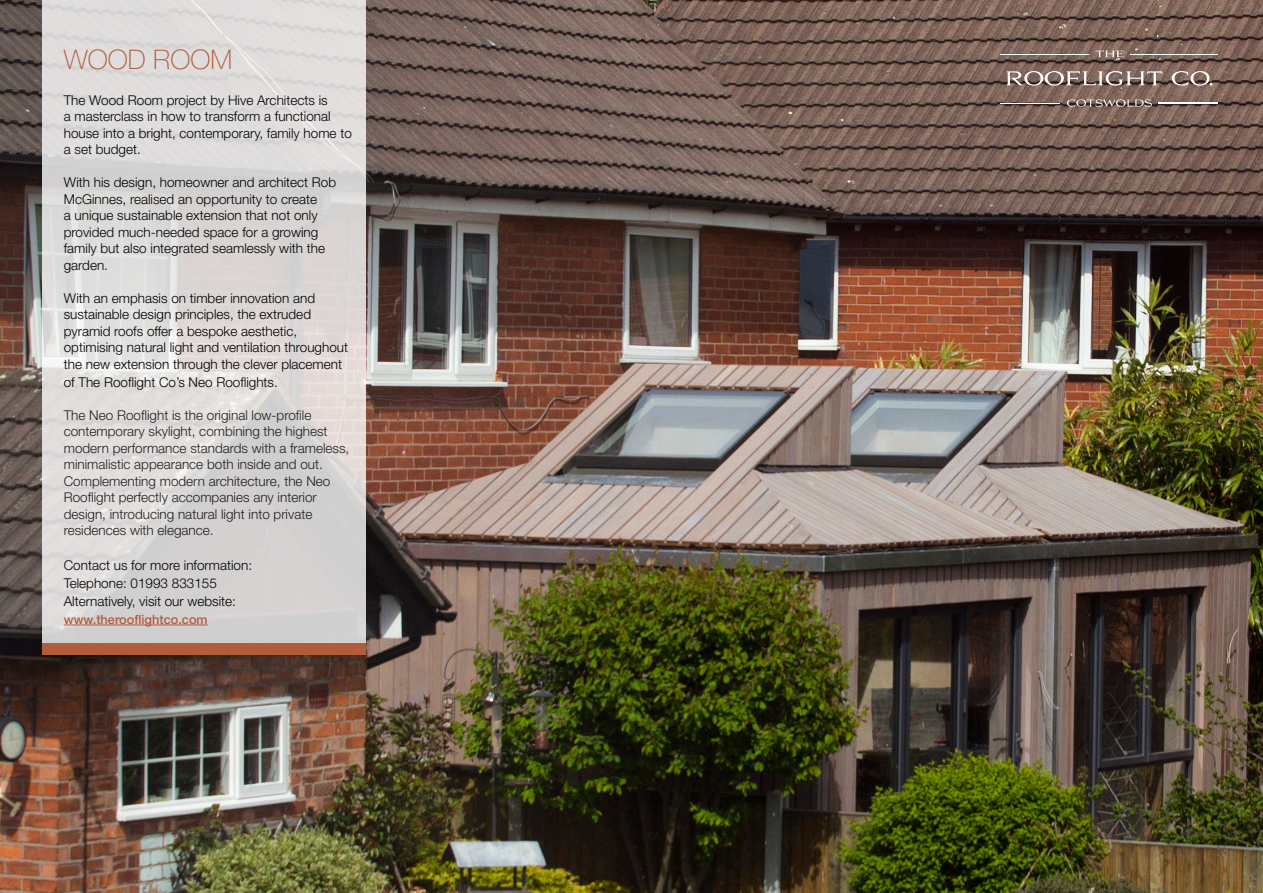
<style>
.page{position:relative;width:1263px;height:893px;background:#fff}
.page>*{position:absolute;margin:0;border:0;box-sizing:border-box;transform-origin:0 0}
.t1{font:100 27px "Helvetica Neue";color:#b15d3c}
.t2{font:300 13.5px/16.5px "Helvetica Neue LT Std";color:#000001}
.t3{font:300 13.5px/16.5px "Helvetica Neue LT Std";color:#231f20}
.t4{font:500 12.75px "Helvetica Neue LT Std";color:#b15d3c}
</style>
<div class="page">
<img style="left:0;top:0;width:1263px;height:893px">
<svg style="left:43px;top:0;width:323px;height:643px;background:#dbd8d7"></svg>
<hr style="left:64px;top:625px;width:144px;height:1px;background:#b15d3c">
<svg style="left:1067px;top:99px;width:85px;height:8px"></svg>
<svg style="left:1006px;top:71px;width:156px;height:15px;background:#95847d"></svg>
<svg style="left:1172px;top:71px;width:40px;height:15px"></svg>
<hr style="left:1001px;top:103px;width:59px;height:1px;background:#fff">
<hr style="left:1158px;top:103px;width:60px;height:1px;background:#fff">
<svg style="left:1095px;top:51px;width:28px;height:6px"></svg>
<hr style="left:1000px;top:54px;width:89px;height:1px;background:#fff">
<hr style="left:1130px;top:54px;width:88px;height:1px;background:#fff">
<div style="left:43px;top:643px;width:323px;height:11px;background:#b15d3c"></div>
<p class="t1" style="left:64px;top:44px;width:170px">WOOD ROOM</p>
<p class="t2" style="left:64px;top:91px;width:290px">The Wood Room project by Hive Architects is<br>a masterclass in how to transform a functional house into a bright, contemporary, family home to a set budget.</p>
<p class="t2" style="left:64px;top:174px;width:274px">With his design, homeowner and architect Rob McGinnes, realised an opportunity to create<br>a unique sustainable extension that not only provided much-needed space for a growing family but also integrated seamlessly with the garden.</p>
<p class="t2" style="left:64px;top:289px;width:286px">With an emphasis on timber innovation and sustainable design principles, the extruded pyramid roofs offer a bespoke aesthetic, optimising natural light and ventilation throughout the new extension through the clever placement</p>
<p class="t2" style="left:64px;top:373px;width:216px">of The Rooflight Co’s Neo Rooflights.</p>
<p class="t3" style="left:64px;top:406px;width:287px">The Neo Rooflight is the original low-profile contemporary skylight, combining the highest modern performance standards with a frameless, minimalistic appearance both inside and out.<br>Complementing modern architecture, the Neo Rooflight perfectly accompanies any interior design, introducing natural light into private residences with elegance.</p>
<p class="t2" style="left:64px;top:556px;width:190px">Contact us for more information:</p>
<p class="t2" style="left:64px;top:574px;width:155px">Telephone: 01993 833155</p>
<p class="t2" style="left:64px;top:592px;width:174px">Alternatively, visit our website:</p>
<p class="t4" style="left:64px;top:611px;width:145px">www.therooflightco.com</p>
</div>
